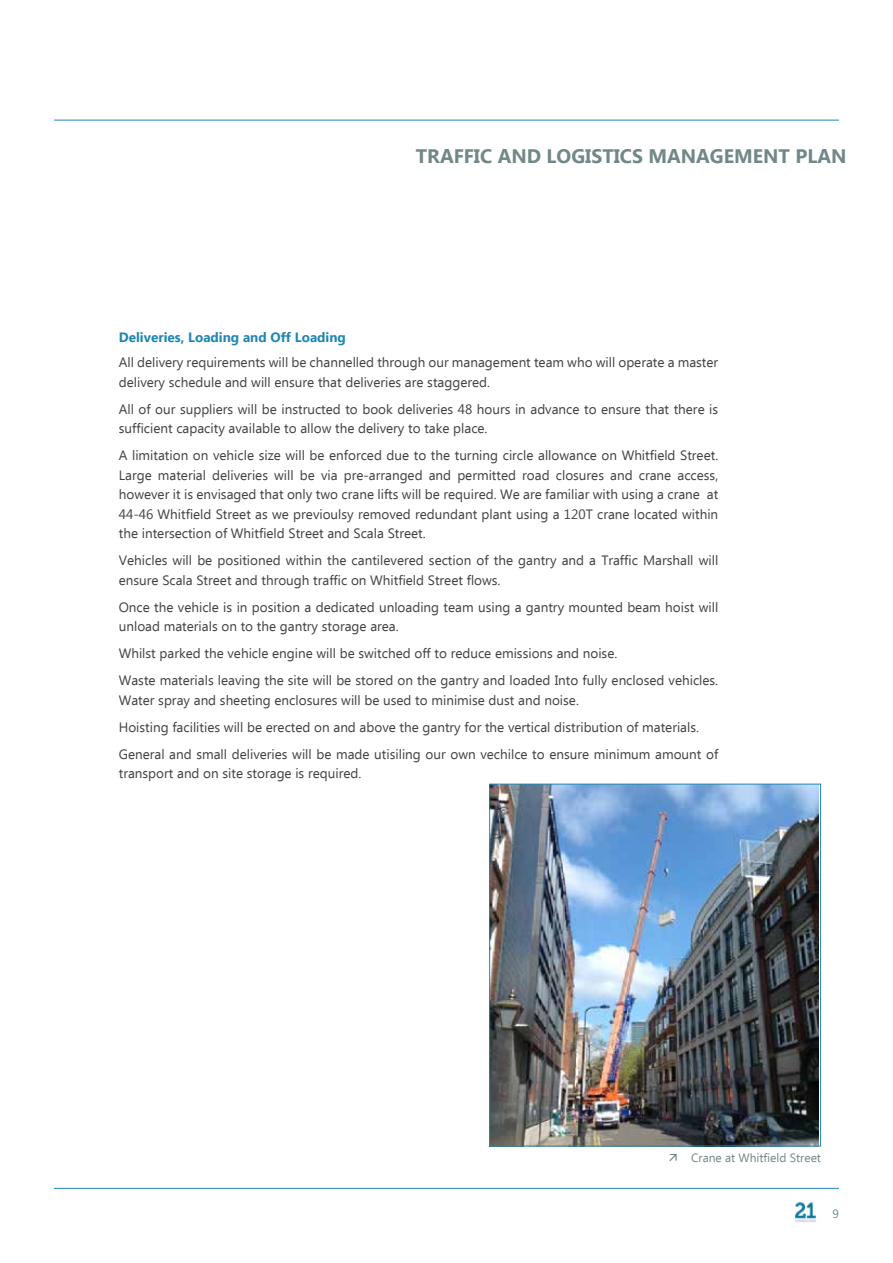
<style>
.page{position:relative;width:893px;height:1263px;background:#fff}
.page>*{position:absolute;margin:0;border:0;box-sizing:border-box;transform-origin:0 0}
.t1{font:700 19.5px "Ebrima";color:#728787}
.t2{font:13.5px/19.5px "Ebrima";color:#414042}
.t3{font:700 13.5px "Ebrima";color:#1f86b2}
.t4{font:12px "Ebrima";color:#728787}
</style>
<div class="page">
<hr style="left:54px;top:1188px;width:785px;height:1px;background:#1f86b2">
<hr style="left:54px;top:120px;width:785px;height:1px;background:#1f86b2">
<img style="left:795px;top:1202px;width:21px;height:21px">
<img style="left:491px;top:786px;width:327px;height:358px">
<div style="left:489px;top:784px;width:332px;height:362px;border:1px solid #1f86b2"></div>
<h1 class="t1" style="left:416px;top:142px;width:432px">TRAFFIC AND LOGISTICS MANAGEMENT PLAN</h1>
<p class="t3" style="left:119px;top:327px;width:229px">Deliveries, Loading and Off Loading</p>
<p class="t2" style="left:119px;top:354px;width:601px">All delivery requirements will be channelled through our management team who will operate a master delivery schedule and will ensure that deliveries are staggered.</p>
<p class="t2" style="left:119px;top:400px;width:601px">All of our suppliers will be instructed to book deliveries 48 hours in advance to ensure that there is sufficient capacity available to allow the delivery to take place.</p>
<p class="t2" style="left:119px;top:447px;width:601px;text-align:justify">A limitation on vehicle size will be enforced due to the turning circle allowance on Whitfield Street.<br>Large material deliveries will be via pre-arranged and permitted road closures and crane access, however it is envisaged that only two crane lifts will be required. We are familiar with using a crane at 44-46 Whitfield Street as we previoulsy removed redundant plant using a 120T crane located within the intersection of Whitfield Street and Scala Street.</p>
<p class="t2" style="left:119px;top:552px;width:601px">Vehicles will be positioned within the cantilevered section of the gantry and a Traffic Marshall will ensure Scala Street and through traffic on Whitfield Street flows.</p>
<p class="t2" style="left:119px;top:598px;width:601px">Once the vehicle is in position a dedicated unloading team using a gantry mounted beam hoist will unload materials on to the gantry storage area.</p>
<p class="t2" style="left:119px;top:641px;width:601px;line-height:27px">Whilst parked the vehicle engine will be switched off to reduce emissions and noise.<br>Waste materials leaving the site will be stored on the gantry and loaded Into fully enclosed vehicles.</p>
<p class="t2" style="left:119px;top:687px;width:601px;line-height:27px">Water spray and sheeting enclosures will be used to minimise dust and noise.<br>Hoisting facilities will be erected on and above the gantry for the vertical distribution of materials.<br>General and small deliveries will be made utisiling our own vechilce to ensure minimum amount of</p>
<p class="t2" style="left:119px;top:765px;width:244px">transport and on site storage is required.</p>
<p class="t4" style="left:691px;top:1149px;width:131px">Crane at Whitfield Street</p>
<p class="t4" style="left:832px;top:1205px;width:8px">9</p>
</div>
